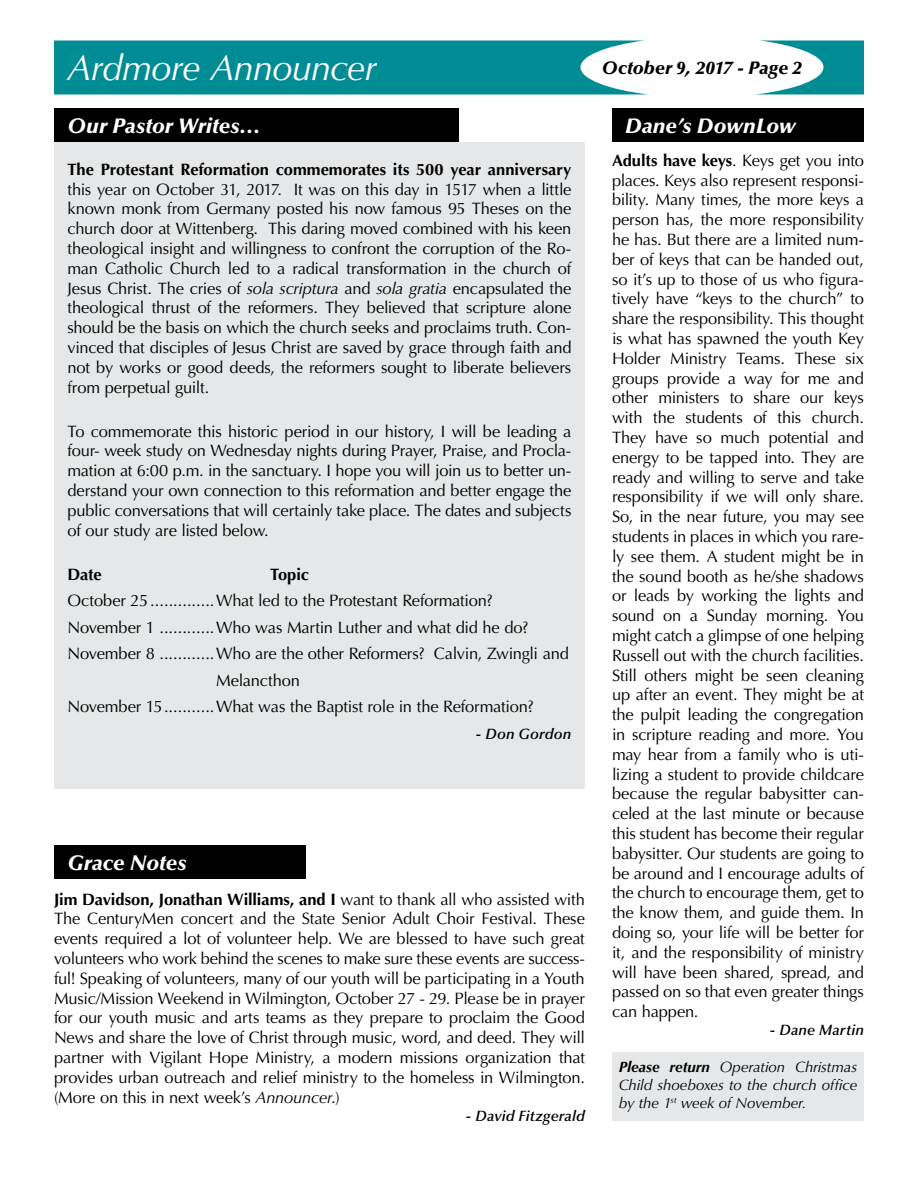
<style>
.page{position:relative;width:918px;height:1188px;background:#fff}
.page>*{position:absolute;margin:0;border:0;box-sizing:border-box;transform-origin:0 0}
.t1{font:italic 36px "Optima LT Std";letter-spacing:-.015em;color:#fff}
.t2{font:italic 900 21px "Optima LT Std";color:#fff}
.t3{font:italic 900 18px "Optima LT Std";color:#000}
.t4{font:16.5px/19.8px "Optima LT Std";letter-spacing:-.01em;color:#000;text-align:justify}
.t5{font:700 16.5px "Optima LT Std";letter-spacing:-.005em;color:#000}
.t6{font:italic 15px/18px "Optima LT Std";letter-spacing:-.005em;color:#000;text-align:justify}
.t7{font:italic 600 15px "Optima LT Std";letter-spacing:.01em;color:#000}
.s1{font-weight:700}
.s2{font-style:italic}
</style>
<div class="page">
<svg style="left:54px;top:40px;width:810px;height:54px;fill:#008c95"></svg>
<div style="left:54px;top:142px;width:531px;height:646px;background:#e6e7e8"></div>
<div style="left:54px;top:108px;width:405px;height:34px;background:#000"></div>
<div style="left:612px;top:108px;width:252px;height:34px;background:#000"></div>
<div style="left:54px;top:845px;width:252px;height:34px;background:#000"></div>
<div style="left:612px;top:1052px;width:252px;height:68px;background:#e6e7e8"></div>
<h1 class="t1" style="left:68px;top:47px;width:311px">Ardmore Announcer</h1>
<p class="t3" style="left:602px;top:57px;width:201px">October 9, 2017 - Page 2</p>
<p class="t2" style="left:68px;top:113px;width:195px">Our Pastor Writes…</p>
<p class="t2" style="left:626px;top:113px;width:171px">Dane’s DownLow</p>
<p class="t4" style="left:612px;top:151px;width:254px"><span class="s1">Adults have keys</span>. Keys get you into places. Keys also represent responsi&shy;bility. Many times, the more keys a person has, the more responsibility he has. But there are a limited num&shy;ber of keys that can be handed out, so it’s up to those of us who figura&shy;tively have “keys to the church” to share the responsibility. This thought is what has spawned the youth Key Holder Ministry Teams. These six groups provide a way for me and other ministers to share our keys with the students of this church.<br>They have so much potential and energy to be tapped into. They are ready and willing to serve and take responsibility if we will only share.<br>So, in the near future, you may see students in places in which you rare&shy;ly see them. A student might be in the sound booth as he/she shadows or leads by working the lights and sound on a Sunday morning. You might catch a glimpse of one helping Russell out with the church facilities.<br>Still others might be seen cleaning up after an event. They might be at the pulpit leading the congregation in scripture reading and more. You may hear from a family who is uti&shy;lizing a student to provide childcare because the regular babysitter can&shy;celed at the last minute or because this student has become their regular babysitter. Our students are going to be around and I encourage adults of the church to encourage them, get to the know them, and guide them. In doing so, your life will be better for it, and the responsibility of ministry will have been shared, spread, and passed on so that even greater things can happen.</p>
<p class="t7" style="left:769px;top:1022px;width:96px">- Dane Martin</p>
<p class="t5" style="left:68px;top:160px;width:505px">The Protestant Reformation commemorates its 500 year anniversary</p>
<p class="t4" style="left:68px;top:179px;width:506px">this year on October 31, 2017. It was on this day in 1517 when a little known monk from Germany posted his now famous 95 Theses on the church door at Wittenberg. This daring moved combined with his keen theological insight and willingness to confront the corruption of the Ro&shy;man Catholic Church led to a radical transformation in the church of Jesus Christ. The cries of <span class="s2">sola scriptura</span> and <span class="s2">sola gratia</span> encapsulated the theological thrust of the reformers. They believed that scripture alone should be the basis on which the church seeks and proclaims truth. Con&shy;vinced that disciples of Jesus Christ are saved by grace through faith and not by works or good deeds, the reformers sought to liberate believers from perpetual guilt.</p>
<p class="t4" style="left:68px;top:421px;width:505px">To commemorate this historic period in our history, I will be leading a four- week study on Wednesday nights during Prayer, Praise, and Procla&shy;mation at 6:00 p.m. in the sanctuary. I hope you will join us to better un&shy;derstand your own connection to this reformation and better engage the public conversations that will certainly take place. The dates and subjects of our study are listed below.</p>
<p class="t5" style="left:68px;top:565px;width:36px">Date</p>
<p class="t5" style="left:270px;top:565px;width:41px">Topic</p>
<p class="t4" style="left:68px;top:591px;width:427px">October 25..............What led to the Protestant Reformation?</p>
<p class="t4" style="left:68px;top:618px;width:463px">November 1 ............Who was Martin Luther and what did he do?</p>
<p class="t4" style="left:68px;top:644px;width:503px">November 8 ............Who are the other Reformers? Calvin, Zwingli and</p>
<p class="t4" style="left:216px;top:671px;width:85px">Melancthon</p>
<p class="t4" style="left:68px;top:697px;width:468px">November 15...........What was the Baptist role in the Reformation?</p>
<p class="t7" style="left:476px;top:725px;width:97px">- Don Gordon</p>
<p class="t2" style="left:68px;top:850px;width:121px">Grace Notes</p>
<p class="t4" style="left:54px;top:889px;width:533px"><span class="s1">Jim Davidson, Jonathan Williams, and I</span> want to thank all who assisted with The CenturyMen concert and the State Senior Adult Choir Festival. These events required a lot of volunteer help. We are blessed to have such great volunteers who work behind the scenes to make sure these events are success&shy;ful! Speaking of volunteers, many of our youth will be participating in a Youth Music/Mission Weekend in Wilmington, October 27 - 29. Please be in prayer for our youth music and arts teams as they prepare to proclaim the Good News and share the love of Christ through music, word, and deed. They will partner with Vigilant Hope Ministry, a modern missions organization that provides urban outreach and relief ministry to the homeless in Wilmington. (More on this in next week’s <span class="s2">Announcer</span>.)</p>
<p class="t7" style="left:466px;top:1107px;width:121px">- David Fitzgerald</p>
<p class="t6" style="left:619px;top:1059px;width:240px"><span class="s1">Please return</span> Operation Christmas Child shoeboxes to the church office by the 1<sup>st</sup> week of November.</p>
</div>
